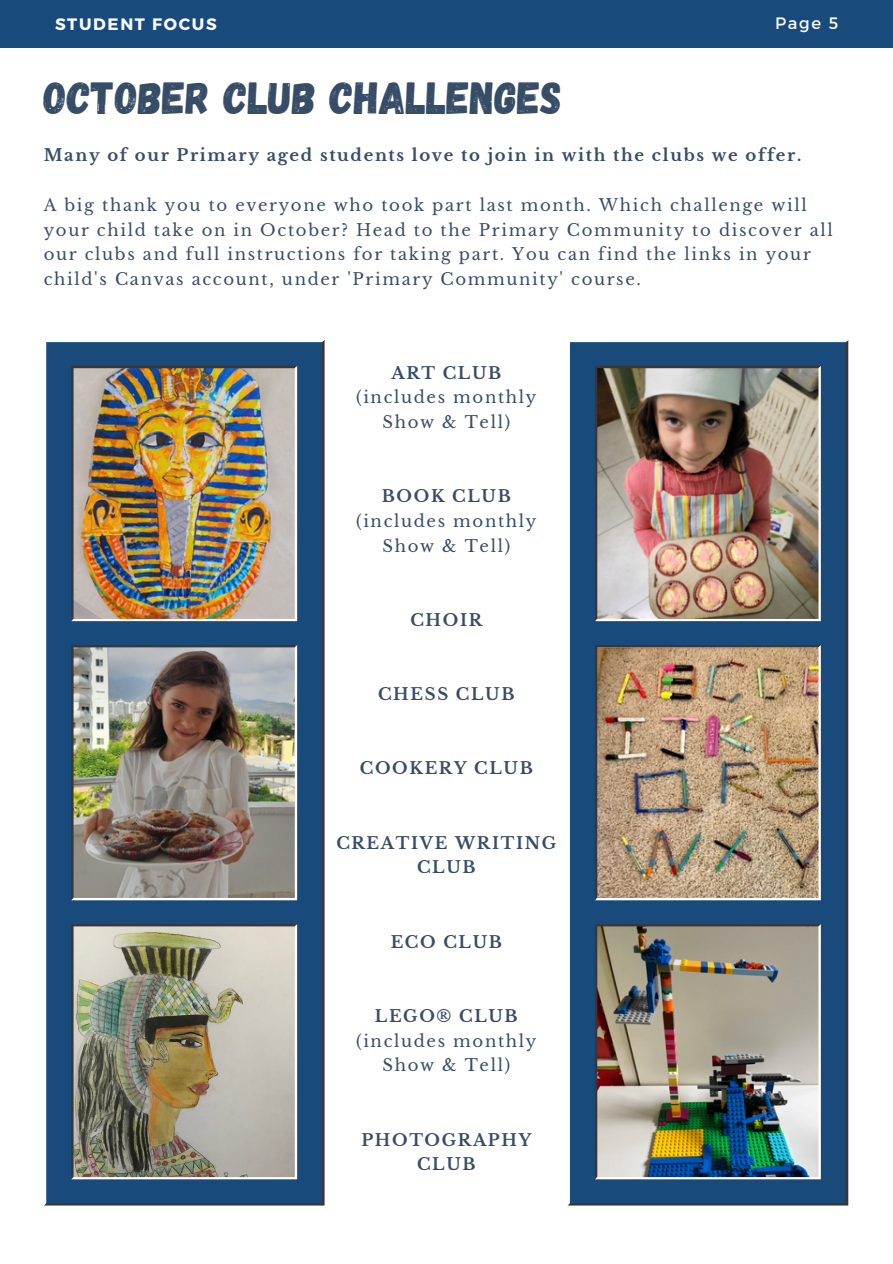
<style>
.page{position:relative;width:893px;height:1264px;background:#fff}
.page>*{position:absolute;margin:0;border:0;box-sizing:border-box;transform-origin:0 0}
.t1{font:45px "Gagalin";color:#374d67}
.t2{font:16.5px/24.8px "Libre Baskerville";letter-spacing:.1em;color:#374d67;text-align:center}
.t3{font:700 16.5px/24.8px "Libre Baskerville";letter-spacing:.1em;color:#374d67;text-align:center}
.t4{font:700 16.5px "Montserrat";letter-spacing:.1em;color:#fafafa}
.t5{font:16.5px "Montserrat";color:#fafafa}
</style>
<div class="page">
<div style="left:0;top:0;width:892px;height:47px;background:#184a7b"></div>
<img style="left:45px;top:340px;width:279px;height:865px">
<img style="left:568px;top:340px;width:280px;height:865px">
<p class="t4" style="left:55px;top:14px;width:163px">STUDENT FOCUS</p>
<p class="t5" style="left:775px;top:13px;width:65px">Page 5</p>
<h1 class="t1" style="left:44px;top:69px;width:520px">OCTOBER CLUB CHALLENGES</h1>
<p class="t3" style="left:44px;top:143px;width:759px">Many of our Primary aged students love to join in with the clubs we offer.</p>
<p class="t2" style="left:44px;top:193px;width:790px;text-align:left">A big thank you to everyone who took part last month. Which challenge will your child take on in October? Head to the Primary Community to discover all our clubs and full instructions for taking part. You can find the links in your child's Canvas account, under 'Primary Community' course.</p>
<p class="t3" style="left:391px;top:360px;width:111px">ART CLUB</p>
<p class="t2" style="left:356px;top:385px;width:182px">(includes monthly<br>Show &amp; Tell)</p>
<p class="t3" style="left:382px;top:484px;width:130px">BOOK CLUB</p>
<p class="t2" style="left:356px;top:509px;width:182px">(includes monthly<br>Show &amp; Tell)</p>
<p class="t3" style="left:410px;top:608px;width:73px">CHOIR</p>
<p class="t3" style="left:378px;top:682px;width:138px">CHESS CLUB</p>
<p class="t3" style="left:360px;top:756px;width:174px">COOKERY CLUB</p>
<p class="t3" style="left:336px;top:830px;width:221px">CREATIVE WRITING<br>CLUB</p>
<p class="t3" style="left:390px;top:929px;width:113px">ECO CLUB</p>
<p class="t3" style="left:375px;top:1003px;width:144px">LEGO®️ CLUB</p>
<p class="t2" style="left:356px;top:1028px;width:182px">(includes monthly<br>Show &amp; Tell)</p>
<p class="t3" style="left:361px;top:1127px;width:171px">PHOTOGRAPHY<br>CLUB</p>
</div>
